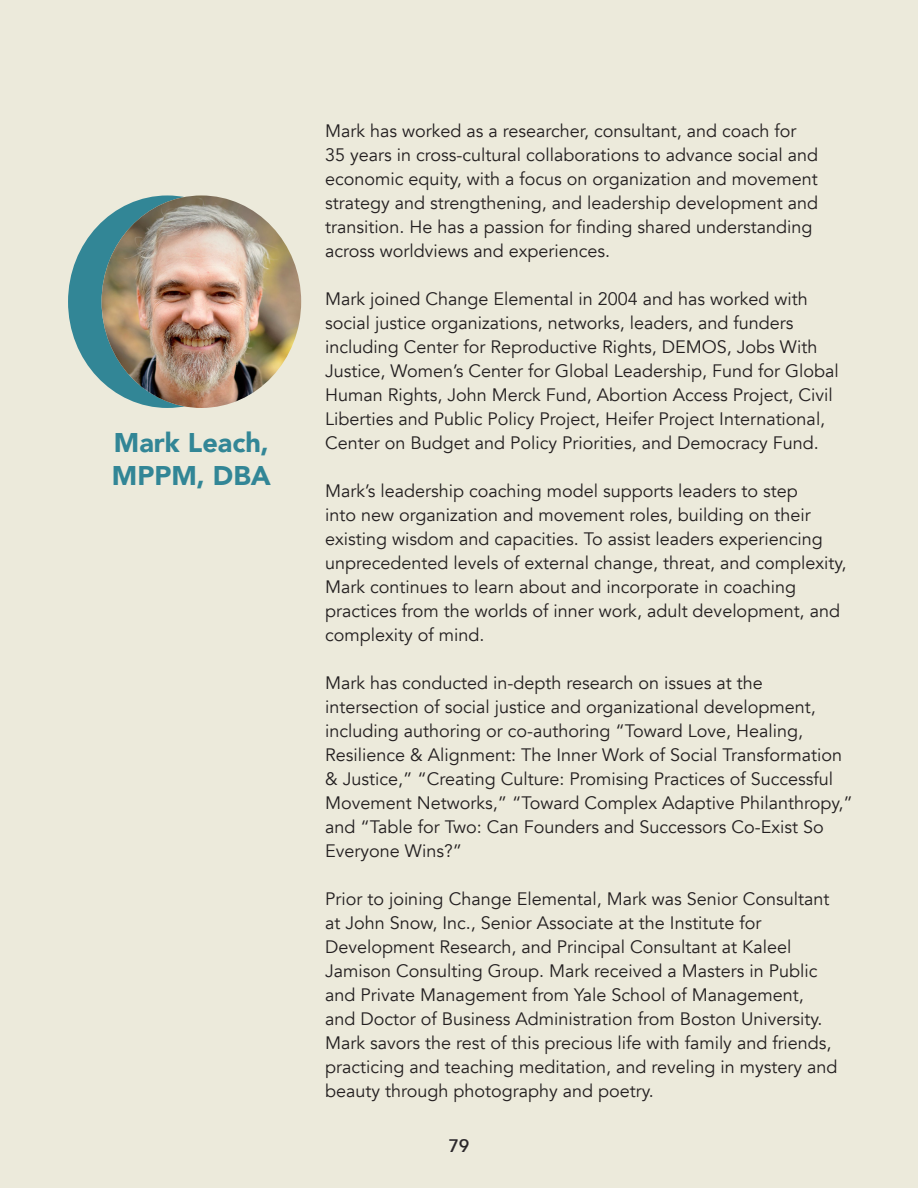
<style>
.page{position:relative;width:918px;height:1188px;background:#eceadb}
.page>*{position:absolute;margin:0;border:0;box-sizing:border-box;transform-origin:0 0}
.t1{font:900 27px "Avenir";color:#328696}
.t2{font:18px/24px "Avenir";color:#231f20}
.t3{font:500 18px "Avenir";color:#231f20}
</style>
<div class="page">
<div style="left:68px;top:195px;width:199px;height:213px;background:#328696;border-radius:50%"></div>
<img style="left:102px;top:195px;width:199px;height:213px">
<p class="t1" style="left:114px;top:420px;width:156px">Mark Leach,</p>
<p class="t1" style="left:112px;top:452px;width:160px">MPPM, DBA</p>
<p class="t2" style="left:325px;top:119px;width:495px">Mark has worked as a researcher, consultant, and coach for 35 years in cross-cultural collaborations to advance social and economic equity, with a focus on organization and movement strategy and strengthening, and leadership development and transition. He has a passion for finding shared understanding across worldviews and experiences.</p>
<p class="t2" style="left:325px;top:287px;width:515px">Mark joined Change Elemental in 2004 and has worked with social justice organizations, networks, leaders, and funders including Center for Reproductive Rights, DEMOS, Jobs With Justice, Women’s Center for Global Leadership, Fund for Global Human Rights, John Merck Fund, Abortion Access Project, Civil Liberties and Public Policy Project, Heifer Project International, Center on Budget and Policy Priorities, and Democracy Fund.</p>
<p class="t2" style="left:325px;top:479px;width:523px">Mark’s leadership coaching model supports leaders to step<br>into new organization and movement roles, building on their existing wisdom and capacities. To assist leaders experiencing unprecedented levels of external change, threat, and complexity, Mark continues to learn about and incorporate in coaching practices from the worlds of inner work, adult development, and complexity of mind.</p>
<p class="t2" style="left:325px;top:671px;width:529px">Mark has conducted in-depth research on issues at the intersection of social justice and organizational development, including authoring or co-authoring “Toward Love, Healing, Resilience &amp; Alignment: The Inner Work of Social Transformation &amp; Justice,” “Creating Culture: Promising Practices of Successful Movement Networks,” “Toward Complex Adaptive Philanthropy,” and “Table for Two: Can Founders and Successors Co-Exist So Everyone Wins?”</p>
<p class="t2" style="left:325px;top:887px;width:514px">Prior to joining Change Elemental, Mark was Senior Consultant at John Snow, Inc., Senior Associate at the Institute for Development Research, and Principal Consultant at Kaleel Jamison Consulting Group. Mark received a Masters in Public and Private Management from Yale School of Management, and Doctor of Business Administration from Boston University.<br>Mark savors the rest of this precious life with family and friends, practicing and teaching meditation, and reveling in mystery and beauty through photography and poetry.</p>
<p class="t3" style="left:449px;top:1130px;width:22px">79</p>
</div>
